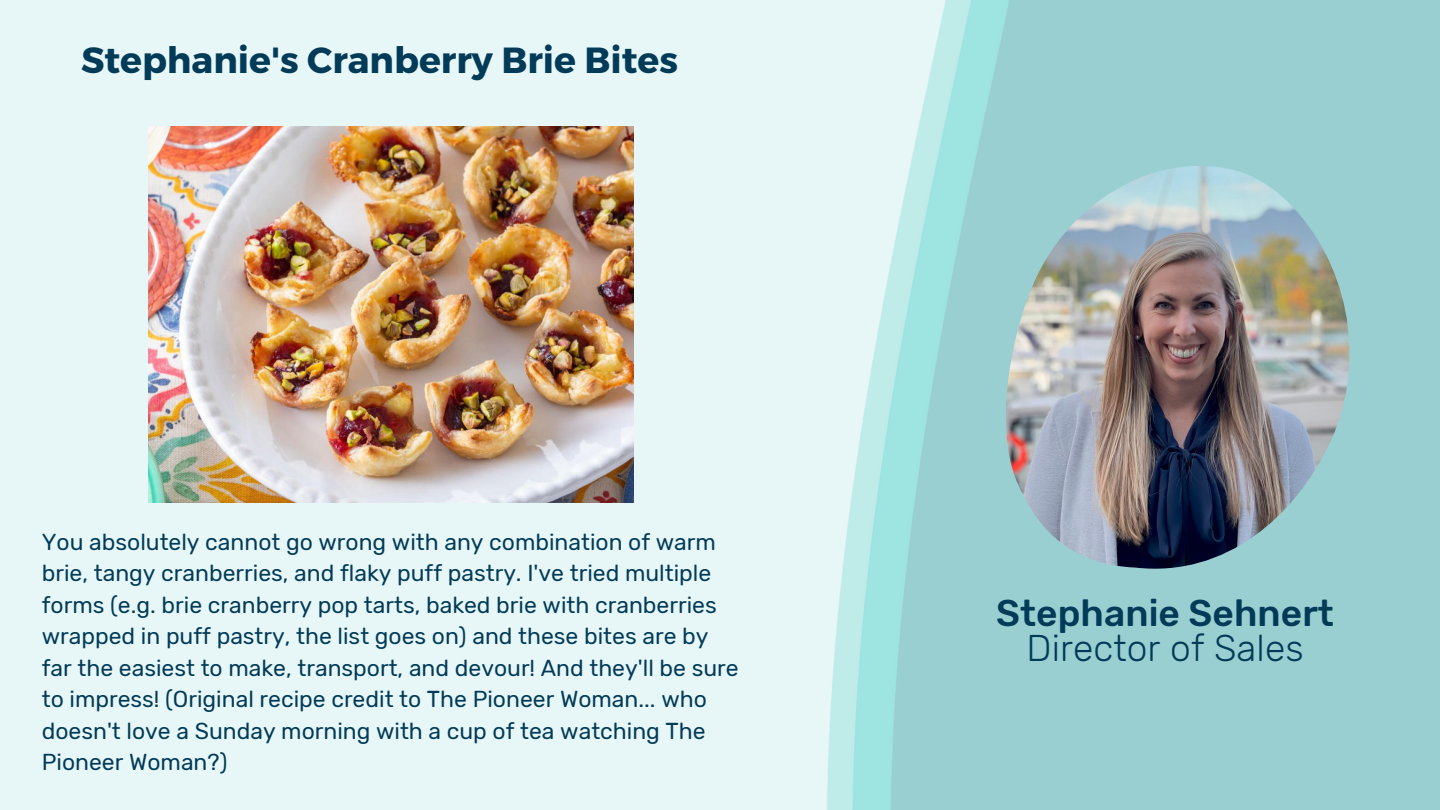
<style>
.page{position:relative;width:1440px;height:810px;background:#e7f6f7}
.page>*{position:absolute;margin:0;border:0;box-sizing:border-box;transform-origin:0 0}
.t1{font:500 37.1px "Rubik";color:#013b58}
.t2{font:300 37.1px "Rubik";color:#013b58}
.t3{font:700 36.3px "Montserrat";color:#013b58}
.t4{font:23px/31.5px "Rubik";color:#013b58}
</style>
<div class="page">
<img style="left:827px;top:0;width:613px;height:810px">
<img style="left:994px;top:166px;width:371px;height:403px">
<img style="left:148px;top:126px;width:486px;height:377px">
<p class="t3" style="left:81px;top:37px;width:599px">Stephanie's Cranberry Brie Bites</p>
<p class="t4" style="left:42px;top:526px;width:698px">You absolutely cannot go wrong with any combination of warm brie, tangy cranberries, and flaky puff pastry. I've tried multiple forms (e.g. brie cranberry pop tarts, baked brie with cranberries wrapped in puff pastry, the list goes on) and these bites are by far the easiest to make, transport, and devour! And they'll be sure to impress! (Original recipe credit to The Pioneer Woman... who doesn't love a Sunday morning with a cup of tea watching The Pioneer Woman?)</p>
<p class="t1" style="left:996px;top:591px;width:339px">Stephanie Sehnert</p>
<p class="t2" style="left:1027px;top:627px;width:279px">Director of Sales</p>
</div>
